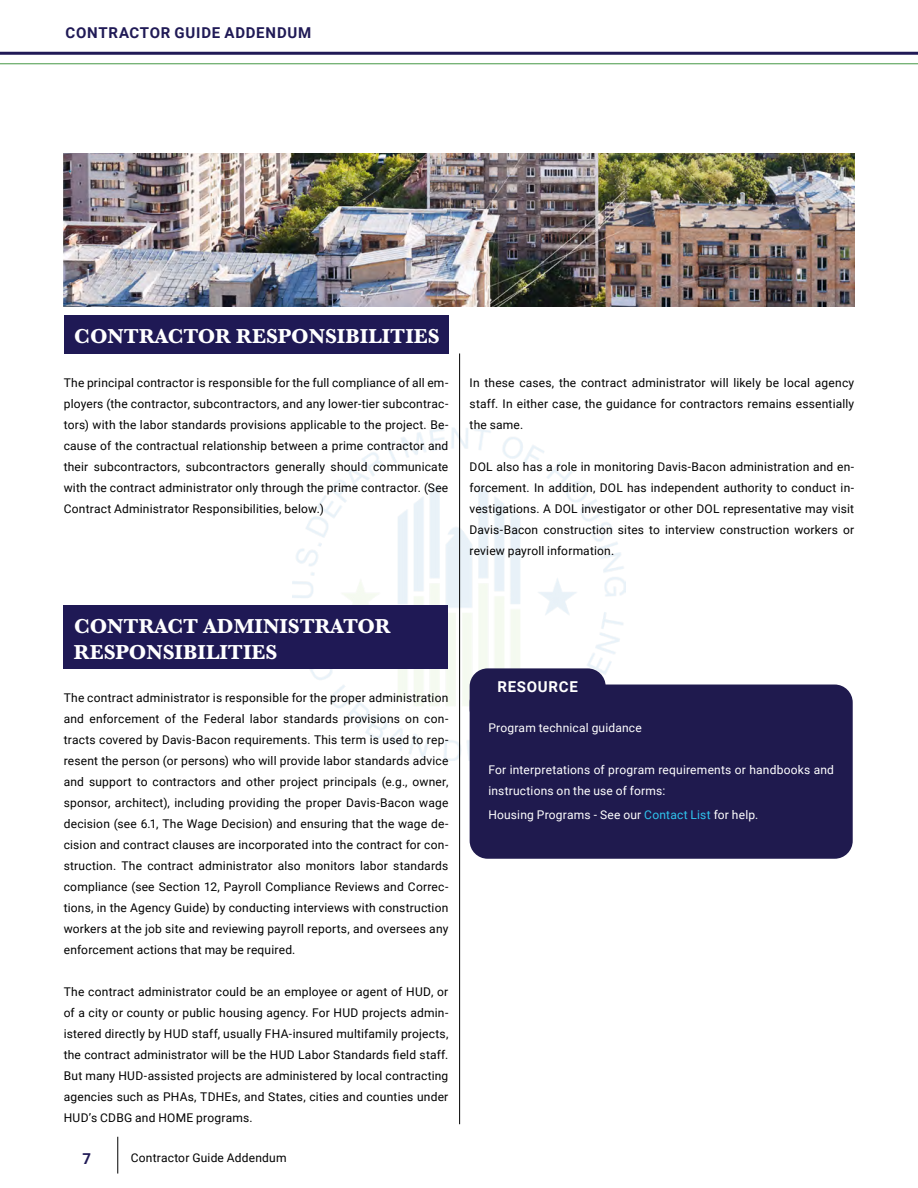
<style>
.page{position:relative;width:918px;height:1188px;background:#fff}
.page>*{position:absolute;margin:0;border:0;box-sizing:border-box;transform-origin:0 0}
.t1{font:700 21px/25.2px "Baskerville";color:#fff}
.t2{font:700 15px "Roboto";letter-spacing:.05em;color:#201a56}
.t3{font:700 15px "Roboto";letter-spacing:.05em;color:#fff}
.t4{font:12px/21px "Roboto";letter-spacing:.015em;color:#000;text-align:justify}
.t5{font:12px/21px "Roboto";letter-spacing:.015em;color:#fff}
.s1{color:#2fc4ee}
</style>
<div class="page">
<hr style="left:0;top:63px;width:918px;height:1px;background:#469845">
<hr style="left:0;top:52px;width:918px;height:3px;background:#201a56">
<hr style="left:118px;top:1137px;width:1px;height:37px;background:#000">
<img style="left:293px;top:428px;width:332px;height:332px">
<hr style="left:459px;top:353px;width:1px;height:771px;background:#000">
<img style="left:63px;top:153px;width:791px;height:153px">
<div style="left:64px;top:315px;width:384px;height:38px;background:#1f1955"></div>
<div style="left:64px;top:605px;width:384px;height:63px;background:#1f1955"></div>
<div style="left:470px;top:685px;width:383px;height:174px;background:#1f1a4e;border-radius:18px"></div>
<div style="left:470px;top:668px;width:136px;height:59px;background:#1f1a4e;border-radius:18px"></div>
<p class="t2" style="left:66px;top:23px;width:247px">CONTRACTOR GUIDE ADDENDUM</p>
<h2 class="t1" style="left:74px;top:324px;width:367px">CONTRACTOR RESPONSIBILITIES</h2>
<p class="t4" style="left:64px;top:372px;width:386px">The principal contractor is responsible for the full compliance of all em&shy;ployers (the contractor, subcontractors, and any lower-tier subcontrac&shy;tors) with the labor standards provisions applicable to the project. Be&shy;cause of the contractual relationship between a prime contractor and their subcontractors, subcontractors generally should communicate with the contract administrator only through the prime contractor. (See Contract Administrator Responsibilities, below.)</p>
<p class="t4" style="left:470px;top:372px;width:386px">In these cases, the contract administrator will likely be local agency staff. In either case, the guidance for contractors remains essentially the same.</p>
<p class="t4" style="left:470px;top:456px;width:386px">DOL also has a role in monitoring Davis-Bacon administration and en&shy;forcement. In addition, DOL has independent authority to conduct in&shy;vestigations. A DOL investigator or other DOL representative may visit Davis-Bacon construction sites to interview construction workers or review payroll information.</p>
<h2 class="t1" style="left:74px;top:614px;width:318px">CONTRACT ADMINISTRATOR<br>RESPONSIBILITIES</h2>
<p class="t4" style="left:64px;top:687px;width:386px">The contract administrator is responsible for the proper administration and enforcement of the Federal labor standards provisions on con&shy;tracts covered by Davis-Bacon requirements. This term is used to rep&shy;resent the person (or persons) who will provide labor standards advice and support to contractors and other project principals (e.g., owner, sponsor, architect), including providing the proper Davis-Bacon wage decision (see 6.1, The Wage Decision) and ensuring that the wage de&shy;cision and contract clauses are incorporated into the contract for con&shy;struction. The contract administrator also monitors labor standards compliance (see Section 12, Payroll Compliance Reviews and Correc&shy;tions, in the Agency Guide) by conducting interviews with construction workers at the job site and reviewing payroll reports, and oversees any enforcement actions that may be required.</p>
<p class="t4" style="left:64px;top:981px;width:386px">The contract administrator could be an employee or agent of HUD, or of a city or county or public housing agency. For HUD projects admin&shy;istered directly by HUD staff, usually FHA-insured multifamily projects, the contract administrator will be the HUD Labor Standards field staff.<br>But many HUD-assisted projects are administered by local contracting agencies such as PHAs, TDHEs, and States, cities and counties under HUD’s CDBG and HOME programs.</p>
<p class="t2" style="left:83px;top:1148px;width:10px">7</p>
<p class="t4" style="left:131px;top:1147px;width:157px">Contractor Guide Addendum</p>
<h3 class="t3" style="left:498px;top:676px;width:82px">RESOURCE</h3>
<p class="t5" style="left:488px;top:717px;width:155px">Program technical guidance</p>
<p class="t5" style="left:488px;top:759px;width:347px">For interpretations of program requirements or handbooks and instructions on the use of forms:</p>
<p class="t5" style="left:488px;top:804px;width:272px">Housing Programs - See our <span class="s1">Contact List</span> for help.</p>
</div>
